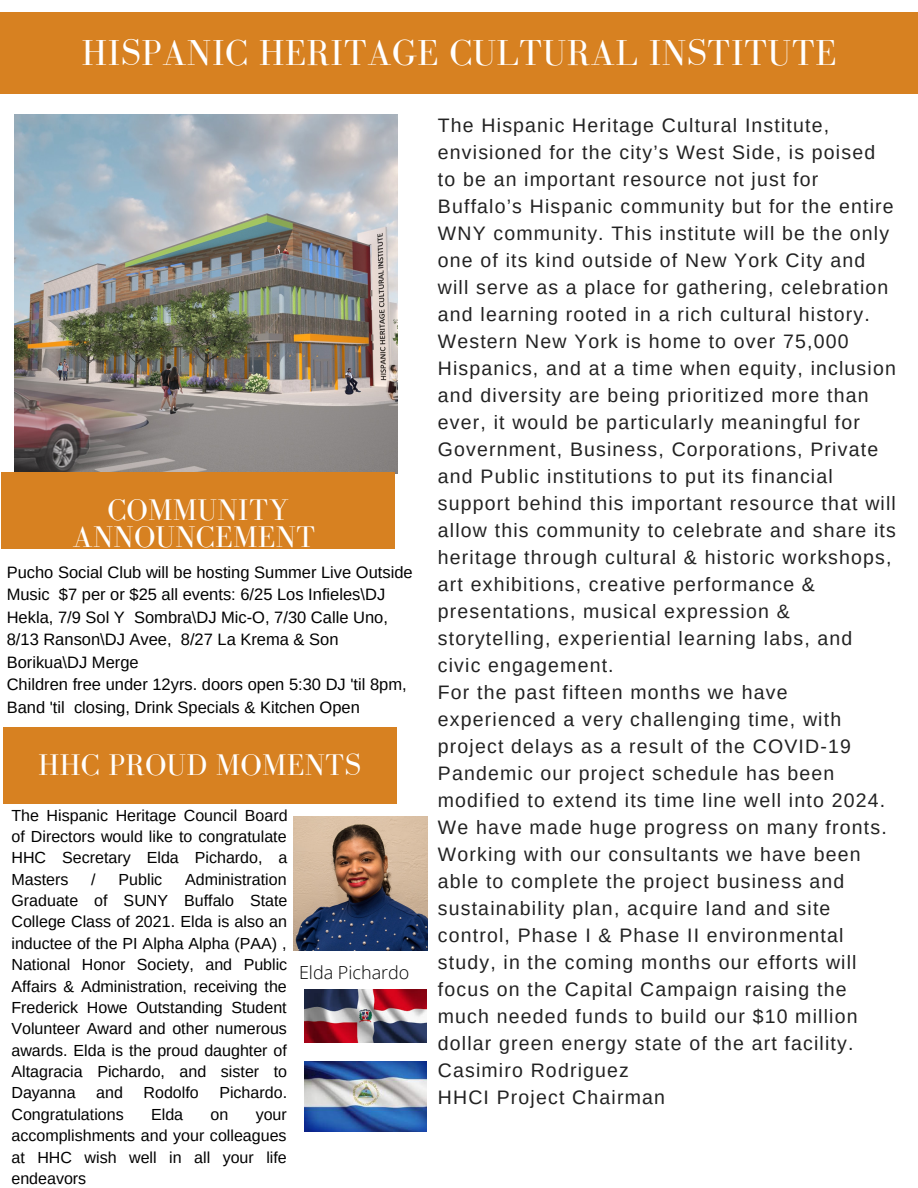
<style>
.page{position:relative;width:918px;height:1188px;background:#fff}
.page>*{position:absolute;margin:0;border:0;box-sizing:border-box;transform-origin:0 0}
.t1{font:37.2px "Bodoni FLF";letter-spacing:.01em;color:#fff}
.t2{font:30.75px/27px "Bodoni FLF";letter-spacing:.01em;color:#fff;text-align:center}
.t3{font:19.5px/27px "Arimo";letter-spacing:.06em;color:#222}
.t4{font:300 18px "Open Sans";color:#000}
.t5{font:16.5px/22.5px "Arimo";color:#000}
.t6{font:16.05px/21.3px "Arimo";color:#000;text-align:justify}
</style>
<div class="page">
<div style="left:0;top:12px;width:918px;height:81px;background:#d78121"></div>
<img style="left:15px;top:114px;width:382px;height:359px">
<div style="left:1px;top:473px;width:394px;height:76px;background:#d78121"></div>
<div style="left:3px;top:728px;width:394px;height:76px;background:#d78121"></div>
<img style="left:293px;top:816px;width:134px;height:134px">
<img style="left:304px;top:989px;width:123px;height:53px">
<img style="left:304px;top:1062px;width:123px;height:69px">
<p class="t1" style="left:82px;top:32px;width:756px">HISPANIC HERITAGE CULTURAL INSTITUTE</p>
<p class="t2" style="left:72px;top:496px;width:244px">COMMUNITY<br>ANNOUNCEMENT</p>
<p class="t5" style="left:7px;top:561px;width:407px">Pucho Social Club will be hosting Summer Live Outside Music $7 per or $25 all events: 6/25 Los Infieles\DJ Hekla, 7/9 Sol Y Sombra\DJ Mic-O, 7/30 Calle Uno, 8/13 Ranson\DJ Avee, 8/27 La Krema &amp; Son Borikua\DJ Merge</p>
<p class="t5" style="left:7px;top:673px;width:401px">Children free under 12yrs. doors open 5:30 DJ 'til 8pm,<br>Band 'til closing, Drink Specials &amp; Kitchen Open</p>
<p class="t2" style="left:38px;top:751px;width:325px">HHC PROUD MOMENTS</p>
<p class="t6" style="left:11px;top:804px;width:278px">The Hispanic Heritage Council Board of Directors would like to congratulate HHC Secretary Elda Pichardo, a Masters</p>
<p class="t6" style="left:11px;top:869px;width:278px;text-indent:174px">Administration Graduate of SUNY Buffalo State College Class of 2021. Elda is also an inductee of the PI Alpha Alpha (PAA) , National Honor Society, and Public Affairs &amp; Administration, receiving the Frederick Howe Outstanding Student Volunteer Award and other numerous awards. Elda is the proud daughter of Altagracia Pichardo, and sister to Dayanna</p>
<p class="t6" style="left:91px;top:869px;width:6px">/</p>
<p class="t6" style="left:119px;top:869px;width:45px">Public</p>
<p class="t4" style="left:299px;top:960px;width:112px">Elda Pichardo</p>
<p class="t6" style="left:96px;top:1082px;width:28px">and</p>
<p class="t6" style="left:144px;top:1082px;width:57px">Rodolfo</p>
<p class="t6" style="left:219px;top:1082px;width:69px">Pichardo.</p>
<p class="t6" style="left:11px;top:1104px;width:114px">Congratulations</p>
<p class="t6" style="left:151px;top:1104px;width:34px">Elda</p>
<p class="t6" style="left:211px;top:1104px;width:19px">on</p>
<p class="t6" style="left:11px;top:1104px;width:277px;text-indent:244px">your accomplishments and your colleagues at HHC wish well in all your life endeavors</p>
<p class="t3" style="left:438px;top:112px;width:460px">The Hispanic Heritage Cultural Institute, envisioned for the city’s West Side, is poised to be an important resource not just for Buffalo’s Hispanic community but for the entire WNY community. This institute will be the only one of its kind outside of New York City and will serve as a place for gathering, celebration and learning rooted in a rich cultural history.<br>Western New York is home to over 75,000<br>Hispanics, and at a time when equity, inclusion and diversity are being prioritized more than ever, it would be particularly meaningful for Government, Business, Corporations, Private and Public institutions to put its financial support behind this important resource that will allow this community to celebrate and share its heritage through cultural &amp; historic workshops, art exhibitions, creative performance &amp; presentations, musical expression &amp; storytelling, experiential learning labs, and civic engagement.</p>
<p class="t3" style="left:438px;top:679px;width:450px">For the past fifteen months we have experienced a very challenging time, with project delays as a result of the COVID-19<br>Pandemic our project schedule has been modified to extend its time line well into 2024.<br>We have made huge progress on many fronts.<br>Working with our consultants we have been able to complete the project business and sustainability plan, acquire land and site control, Phase I &amp; Phase II environmental study, in the coming months our efforts will focus on the Capital Campaign raising the much needed funds to build our $10 million dollar green energy state of the art facility.</p>
<p class="t3" style="left:438px;top:1057px;width:193px">Casimiro Rodriguez</p>
<p class="t3" style="left:438px;top:1084px;width:229px">HHCI Project Chairman</p>
</div>
